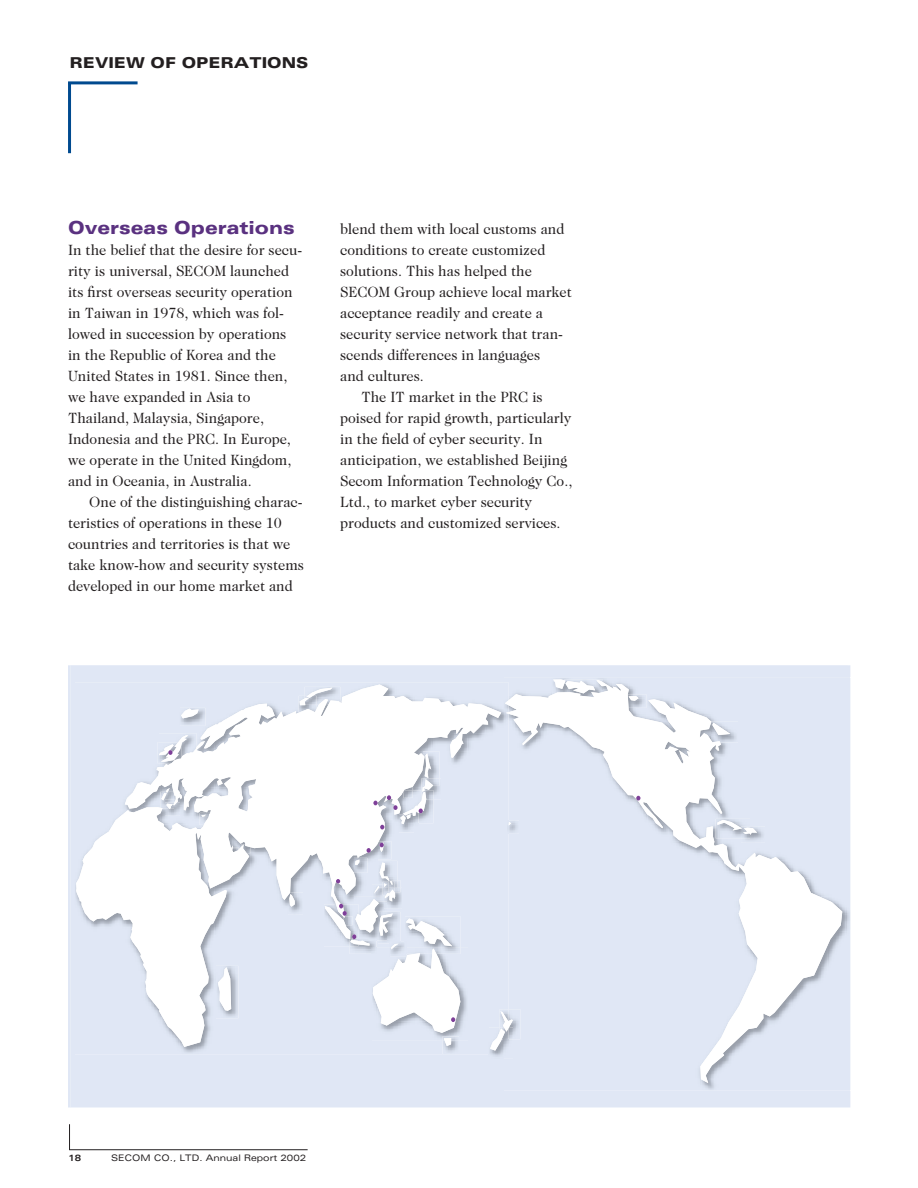
<style>
.page{position:relative;width:918px;height:1188px;background:#fff}
.page>*{position:absolute;margin:0;border:0;box-sizing:border-box;transform-origin:0 0}
.t1{font:900 expanded 18px "Univers";color:#5a3180;scale:.96 1}
.t2{font:15px/21px "Caslon Two Twenty Four";color:#231f20;scale:.96 1}
.t3{font:900 expanded 15px "Univers";color:#231f20}
.t4{font:expanded 9px "Univers";color:#231f20;scale:.96 1}
.t5{font:700 expanded 9px "Univers";color:#231f20;scale:.96 1}
</style>
<div class="page">
<hr style="left:68px;top:83px;width:3px;height:70px;background:#004a8f">
<hr style="left:68px;top:81px;width:70px;height:3px;background:#004a8f">
<hr style="left:70px;top:1149px;width:238px;height:1px;background:#231f20">
<svg style="left:69px;top:1124px;width:1px;height:26px"></svg>
<div style="left:71px;top:665px;width:779px;height:442px;background:#e0e7f5"></div>
<img style="left:504px;top:678px;width:347px;height:412px">
<img style="left:552px;top:678px;width:21px;height:2px">
<img style="left:489px;top:1054px;width:15px;height:5px">
<div style="left:75px;top:682px;width:429px;height:372px;background:#e0e7f5"></div>
<img style="left:442px;top:1047px;width:17px;height:7px">
<img style="left:504px;top:682px;width:1px;height:327px">
<svg style="left:553px;top:679px;width:42px;height:1px"></svg>
<svg style="left:505px;top:680px;width:337px;height:403px;fill:#e0e7f5"></svg>
<svg style="left:490px;top:1011px;width:23px;height:40px"></svg>
<svg style="left:76px;top:685px;width:425px;height:362px;fill:#e0e7f5"></svg>
<svg style="left:159px;top:735px;width:29px;height:27px"></svg>
<svg style="left:636px;top:796px;width:4px;height:4px"></svg>
<svg style="left:323px;top:753px;width:137px;height:293px"></svg>
<p class="t3" style="left:70px;top:57px;width:240px">REVIEW OF OPERATIONS</p>
<p class="t1" style="left:68px;top:221px;width:238px">Overseas Operations</p>
<p class="t2" style="left:68px;top:241px;width:245px">In the belief that the desire for secu&shy;rity is universal, SECOM launched its first overseas security operation in Taiwan in 1978, which was fol&shy;lowed in succession by operations in the Republic of Korea and the United States in 1981. Since then, we have expanded in Asia to Thailand, Malaysia, Singapore, Indonesia and the PRC. In Europe, we operate in the United Kingdom, and in Oceania, in Australia.</p>
<p class="t2" style="left:68px;top:493px;width:247px;text-indent:21px">One of the distinguishing charac&shy;teristics of operations in these 10 countries and territories is that we take know-how and security systems developed in our home market and</p>
<p class="t2" style="left:340px;top:220px;width:235px">blend them with local customs and</p>
<p class="t2" style="left:340px;top:241px;width:215px">conditions to create customized</p>
<p class="t2" style="left:340px;top:262px;width:201px">solutions. This has helped the</p>
<p class="t2" style="left:340px;top:283px;width:243px">SECOM Group achieve local market</p>
<p class="t2" style="left:340px;top:304px;width:213px">acceptance readily and create a</p>
<p class="t2" style="left:340px;top:325px;width:234px">security service network that tran-</p>
<p class="t2" style="left:340px;top:346px;width:210px">scends differences in languages</p>
<p class="t2" style="left:340px;top:367px;width:89px">and cultures.</p>
<p class="t2" style="left:361px;top:388px;width:190px">The IT market in the PRC is</p>
<p class="t2" style="left:340px;top:409px;width:243px">poised for rapid growth, particularly</p>
<p class="t2" style="left:340px;top:430px;width:212px">in the field of cyber security. In</p>
<p class="t2" style="left:340px;top:451px;width:238px">anticipation, we established Beijing</p>
<p class="t2" style="left:340px;top:472px;width:243px">Secom Information Technology Co.,</p>
<p class="t2" style="left:340px;top:493px;width:202px">Ltd., to market cyber security</p>
<p class="t2" style="left:340px;top:514px;width:231px">products and customized services.</p>
<p class="t5" style="left:68px;top:1154px;width:15px">18</p>
<p class="t4" style="left:111px;top:1154px;width:205px">SECOM CO., LTD. Annual Report 2002</p>
</div>
